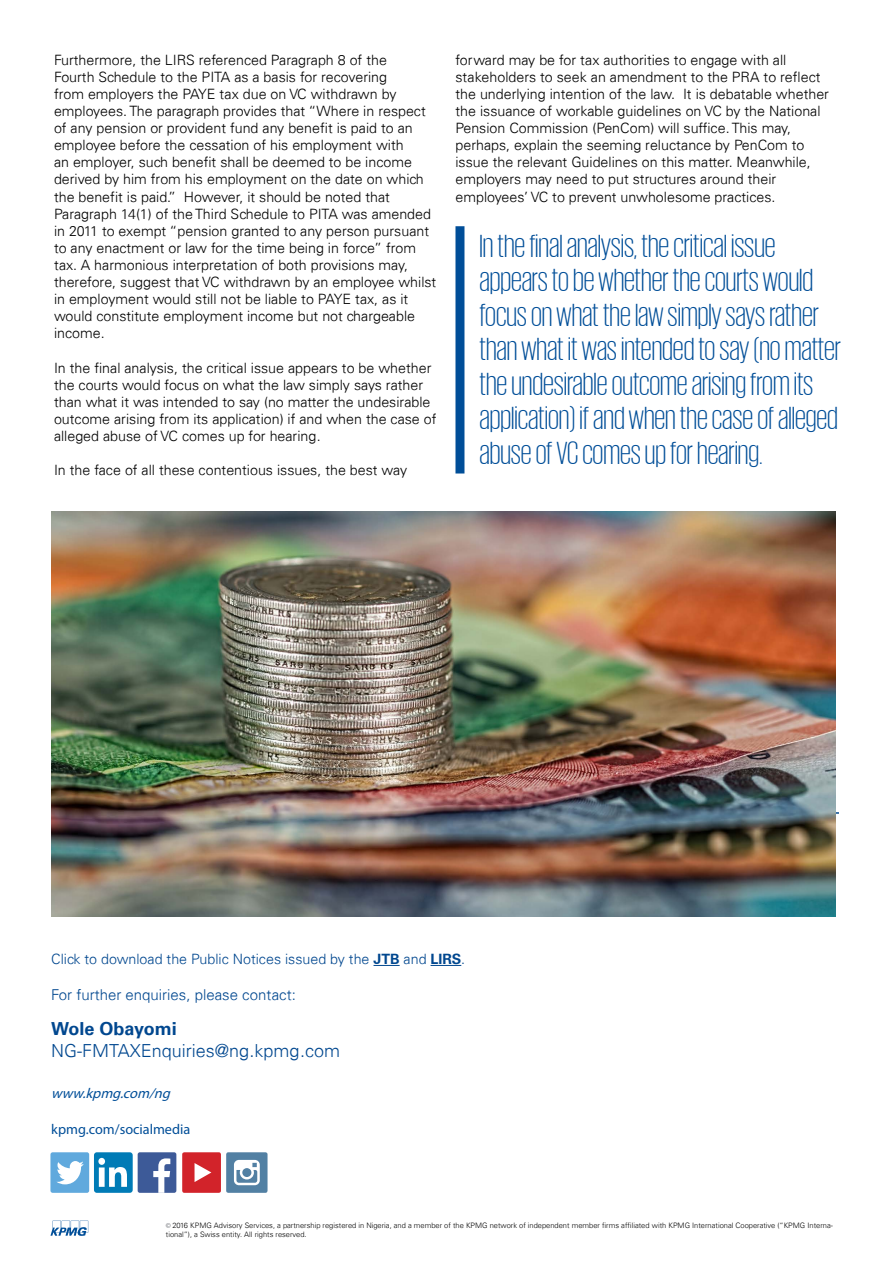
<style>
.page{position:relative;width:893px;height:1263px;background:#fff}
.page>*{position:absolute;margin:0;border:0;box-sizing:border-box;transform-origin:0 0}
.t1{font:300 33px/34.5px "KPMG";color:#004e98}
.t2{font:300 18px "Univers 45";color:#00478f}
.t3{font:700 18px "Univers 65";color:#00478f}
.t4{font:300 15px "Univers 45";color:#00478f}
.t5{font:300 14.25px/17.1px "Univers 45";color:#000}
.t6{font:300 14.25px "Univers 45";color:#00478f}
.t7{font:14.25px "Myriad Pro";color:#004e98}
.t8{font:italic 14.25px "Myriad Pro";color:#004e98}
.t9{font:300 7.5px/9px "Universfor KPMG";color:#000}
.s1{font-family:"Univers 65";font-weight:700}
.s2{font-family:"Myriad Pro";font-weight:400;color:#5e6168}
</style>
<div class="page">
<svg style="left:50px;top:1221px;width:38px;height:15px"></svg>
<svg style="left:373px;top:965px;width:27px;height:1px"></svg>
<hr style="left:431px;top:965px;width:30px;height:1px;background:#00478f">
<hr style="left:54px;top:812px;width:785px;height:2px;background:#00478f">
<img style="left:51px;top:512px;width:784px;height:405px">
<div style="left:182px;top:1152px;width:39px;height:41px;background:#d2232a;border-radius:2px"></div>
<svg style="left:195px;top:1163px;width:16px;height:19px"></svg>
<div style="left:94px;top:1152px;width:39px;height:41px;background:#007bb6;border-radius:3px"></div>
<svg style="left:98px;top:1158px;width:29px;height:29px"></svg>
<div style="left:138px;top:1152px;width:38px;height:41px;background:#3d5a98;border-radius:2px"></div>
<svg style="left:153px;top:1158px;width:17px;height:35px"></svg>
<div style="left:50px;top:1152px;width:39px;height:41px;background:#60a9dd;border-radius:2px"></div>
<svg style="left:56px;top:1161px;width:28px;height:23px"></svg>
<div style="left:226px;top:1152px;width:42px;height:41px;background:#5280a3;border-radius:2px"></div>
<svg style="left:234px;top:1160px;width:26px;height:25px"></svg>
<div style="left:455px;top:226px;width:9px;height:247px;background:#004e98"></div>
<p class="t5" style="left:54px;top:51px;width:384px">Furthermore, the LIRS referenced Paragraph 8 of the<br>Fourth Schedule to the PITA as a basis for recovering<br>from employers the PAYE tax due on VC withdrawn by employees. The paragraph provides that “Where in respect of any pension or provident fund any benefit is paid to an employee before the cessation of his employment with<br>an employer, such benefit shall be deemed to be income derived by him from his employment on the date on which the benefit is paid.” However, it should be noted that Paragraph 14(1) of the Third Schedule to PITA was amended in 2011 to exempt “pension granted to any person pursuant to any enactment or law for the time being in force” from tax. A harmonious interpretation of both provisions may, therefore, suggest that VC withdrawn by an employee whilst in employment would still not be liable to PAYE tax, as it would constitute employment income but not chargeable income.</p>
<p class="t5" style="left:54px;top:359px;width:384px">In the final analysis, the critical issue appears to be whether the courts would focus on what the law simply says rather than what it was intended to say (no matter the undesirable outcome arising from its application) if and when the case of alleged abuse of VC comes up for hearing.</p>
<p class="t5" style="left:54px;top:461px;width:355px">In the face of all these contentious issues, the best way</p>
<p class="t5" style="left:455px;top:51px;width:375px">forward may be for tax authorities to engage with all stakeholders to seek an amendment to the PRA to reflect the underlying intention of the law. It is debatable whether the issuance of workable guidelines on VC by the National Pension Commission (PenCom) will suffice. This may, perhaps, explain the seeming reluctance by PenCom to issue the relevant Guidelines on this matter. Meanwhile, employers may need to put structures around their employees’ VC to prevent unwholesome practices.</p>
<p class="t1" style="left:479px;top:227px;width:363px">In the final analysis, the critical issue appears to be whether the courts would focus on what the law simply says rather than what it was intended to say (no matter the undesirable outcome arising from its application) if and when the case of alleged abuse of VC comes up for hearing.</p>
<p class="t6" style="left:51px;top:950px;width:416px">Click to download the Public Notices issued by the <span class="s1">JTB</span> and <span class="s1">LIRS</span>.</p>
<p class="t4" style="left:51px;top:986px;width:246px">For further enquiries, please contact:</p>
<p class="t3" style="left:51px;top:1018px;width:127px">Wole Obayomi</p>
<p class="t2" style="left:51px;top:1039px;width:290px">NG-FMTAXEnquiries@ng.kpmg.com</p>
<p class="t8" style="left:51px;top:1084px;width:125px">www.kpmg.com/ng</p>
<p class="t7" style="left:51px;top:1120px;width:141px">kpmg.com/socialmedia</p>
<p class="t9" style="left:166px;top:1221px;width:668px"><span class="s2">©</span> 2016 KPMG Advisory Services, a partnership registered in Nigeria, and a member of the KPMG network of independent member firms affiliated with KPMG International Cooperative (“KPMG Interna&shy;tional”), a Swiss entity. All rights reserved.</p>
</div>
